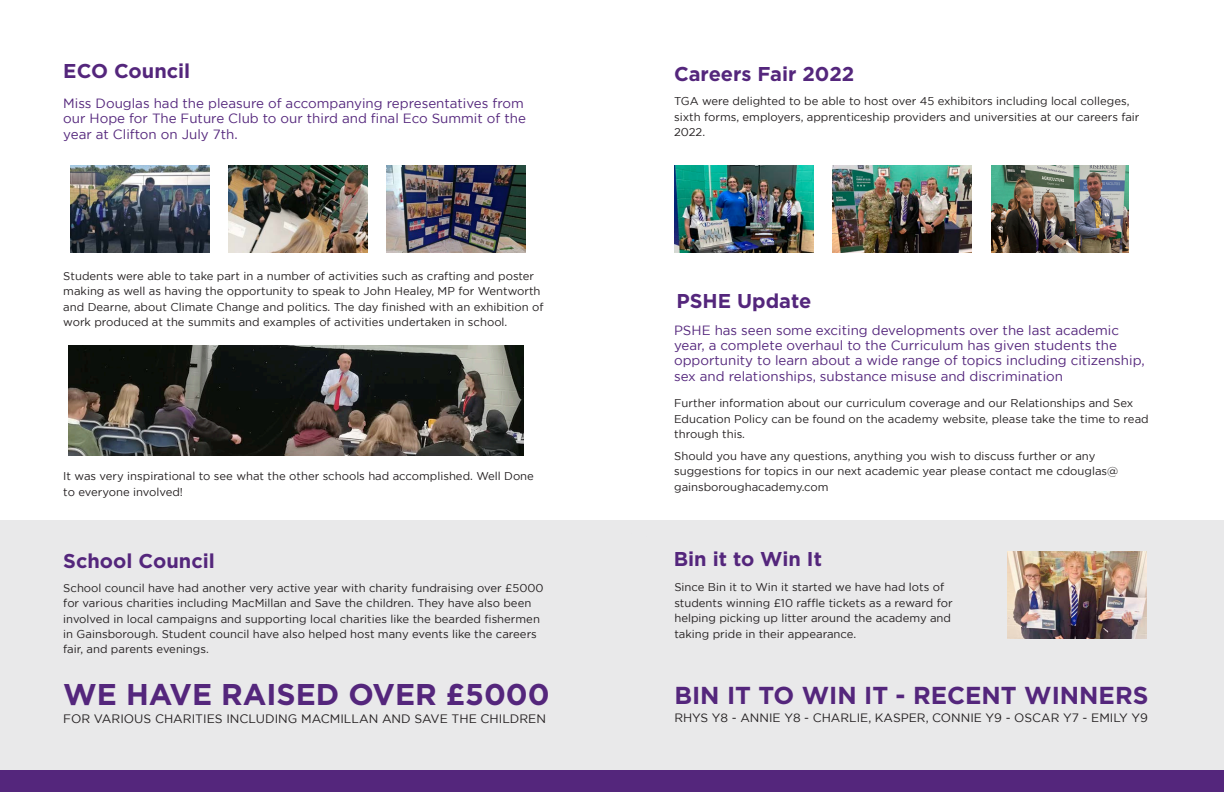
<style>
.page{position:relative;width:1224px;height:792px;background:#fff}
.page>*{position:absolute;margin:0;border:0;box-sizing:border-box;transform-origin:0 0}
.Title_Header_-_30pt{font:700 30px "Gotham";color:#54267c}
.Title_Header_-_30pt-2{font:700 24.5px "Gotham";color:#54267c}
.Title_Header_-_30pt-3{font:700 20px "Gotham";color:#54267c}
.Body_Text_-_No_Drop{font:13.4px/15.4px "Gotham";color:#54267c}
.Body_Text_-_No_Drop-2{font:12.2px "Gotham";color:#231f20}
.Body_Text_-_No_Drop-3{font:12.1px "Gotham";color:#231f20}
.Body_Text_-_No_Drop-4{font:11.3px/15.4px "Gotham";color:#231f20}
</style>
<div class="page">
<div style="left:0;top:520px;width:1224px;height:272px;background:#e9e9ea"></div>
<div style="left:0;top:770px;width:1224px;height:22px;background:#54267c"></div>
<img style="left:68px;top:345px;width:455px;height:110px">
<img style="left:70px;top:166px;width:139px;height:87px">
<img style="left:229px;top:166px;width:139px;height:87px">
<img style="left:386px;top:166px;width:139px;height:87px">
<img style="left:1008px;top:551px;width:139px;height:88px">
<img style="left:674px;top:166px;width:139px;height:87px">
<img style="left:832px;top:166px;width:139px;height:87px">
<img style="left:991px;top:166px;width:138px;height:87px">
<p class="Title_Header_-_30pt-3" style="left:63px;top:60px;width:129px">ECO Council</p>
<p class="Body_Text_-_No_Drop" style="left:63px;top:95px;width:464px">Miss Douglas had the pleasure of accompanying representatives from our Hope for The Future Club to our third and final Eco Summit of the year at Clifton on July 7th.</p>
<p class="Body_Text_-_No_Drop-4" style="left:63px;top:268px;width:482px">Students were able to take part in a number of activities such as crafting and poster making as well as having the opportunity to speak to John Healey, MP for Wentworth and Dearne, about Climate Change and politics. The day finished with an exhibition of work produced at the summits and examples of activities undertaken in school.</p>
<p class="Body_Text_-_No_Drop-4" style="left:63px;top:468px;width:472px">It was very inspirational to see what the other schools had accomplished. Well Done to everyone involved!</p>
<p class="Title_Header_-_30pt-3" style="left:63px;top:550px;width:153px">School Council</p>
<p class="Body_Text_-_No_Drop-4" style="left:63px;top:580px;width:482px">School council have had another very active year with charity fundraising over £5000 for various charities including MacMillan and Save the children. They have also been involved in local campaigns and supporting local charities like the bearded fishermen in Gainsborough. Student council have also helped host many events like the careers fair, and parents evenings.</p>
<p class="Title_Header_-_30pt" style="left:63px;top:677px;width:488px">WE HAVE RAISED OVER £5000</p>
<p class="Body_Text_-_No_Drop-2" style="left:63px;top:712px;width:484px">FOR VARIOUS CHARITIES INCLUDING MACMILLAN AND SAVE THE CHILDREN</p>
<p class="Title_Header_-_30pt-3" style="left:674px;top:62px;width:182px">Careers Fair 2022</p>
<p class="Body_Text_-_No_Drop-4" style="left:674px;top:93px;width:467px">TGA were delighted to be able to host over 45 exhibitors including local colleges, sixth forms, employers, apprenticeship providers and universities at our careers fair<br>2022.</p>
<p class="Title_Header_-_30pt-3" style="left:676px;top:289px;width:136px">PSHE Update</p>
<p class="Body_Text_-_No_Drop" style="left:674px;top:322px;width:472px">PSHE has seen some exciting developments over the last academic year, a complete overhaul to the Curriculum has given students the opportunity to learn about a wide range of topics including citizenship, sex and relationships, substance misuse and discrimination</p>
<p class="Body_Text_-_No_Drop-4" style="left:674px;top:395px;width:476px">Further information about our curriculum coverage and our Relationships and Sex<br>Education Policy can be found on the academy website, please take the time to read through this.</p>
<p class="Body_Text_-_No_Drop-4" style="left:674px;top:448px;width:446px">Should you have any questions, anything you wish to discuss further or any suggestions for topics in our next academic year please contact me cdouglas@ gainsboroughacademy.com</p>
<p class="Title_Header_-_30pt-3" style="left:674px;top:547px;width:150px">Bin it to Win It</p>
<p class="Body_Text_-_No_Drop-4" style="left:674px;top:580px;width:280px">Since Bin it to Win it started we have had lots of students winning £10 raffle tickets as a reward for helping picking up litter around the academy and taking pride in their appearance.</p>
<p class="Title_Header_-_30pt-2" style="left:674px;top:682px;width:476px">BIN IT TO WIN IT - RECENT WINNERS</p>
<p class="Body_Text_-_No_Drop-3" style="left:674px;top:711px;width:475px">RHYS Y8 - ANNIE Y8 - CHARLIE, KASPER, CONNIE Y9 - OSCAR Y7 - EMILY Y9</p>
</div>
